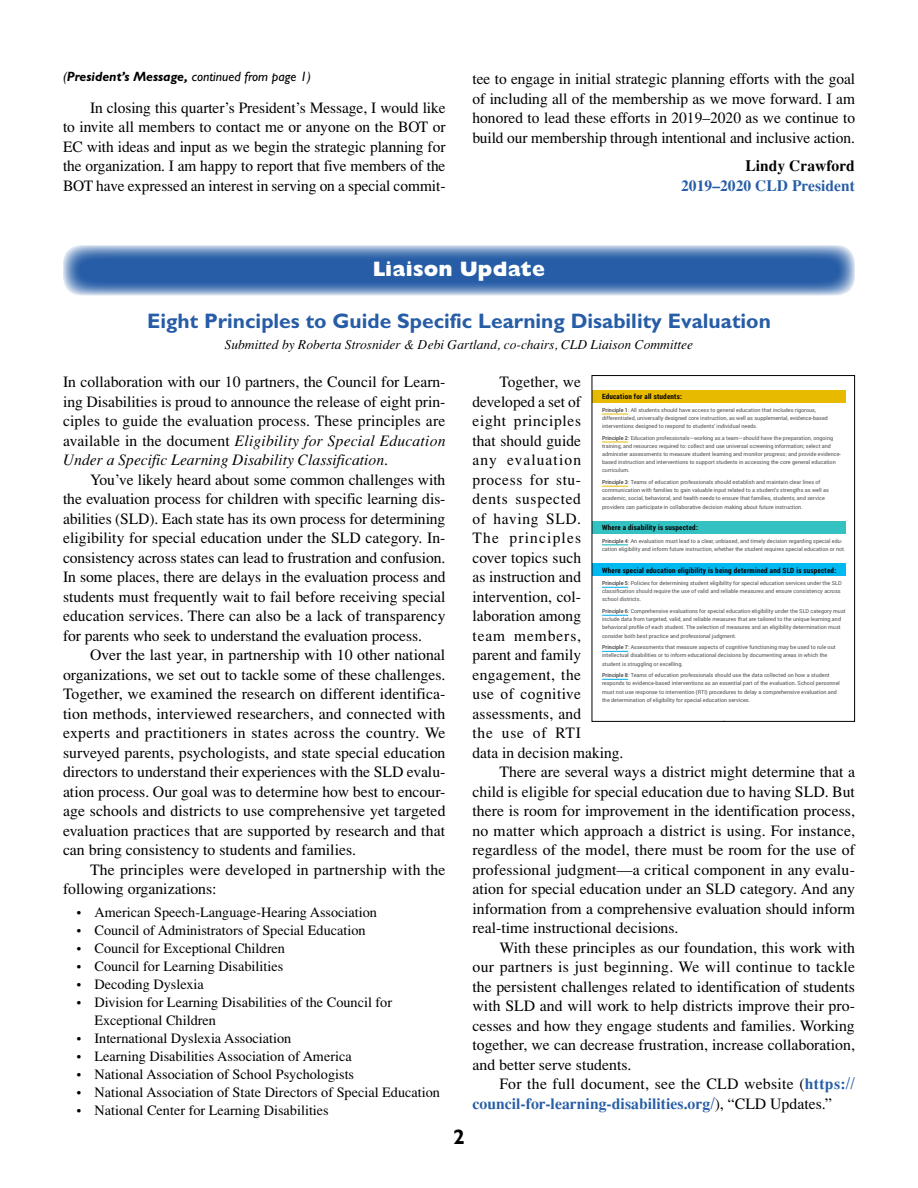
<style>
.page{position:relative;width:918px;height:1188px;background:#fff}
.page>*{position:absolute;margin:0;border:0;box-sizing:border-box;transform-origin:0 0}
.AT{font:700 21px "Gill Sans Std";color:#265da6}
.t1{font:800 21px "Gill Sans Std";letter-spacing:.01em;color:#fff}
.t2{font:700 21px "Gill Sans Std";color:#000}
.Body_Text{font:15.75px/19.5px "Times";color:#000;text-align:justify}
.Body_Text_After_Head{font:15.75px/19.5px "Times";letter-spacing:.01em;color:#000;text-align:justify}
.Body_Text-2{font:15.75px/19.5px "Times";letter-spacing:.02em;color:#000}
.CLD_Prez_Title{font:700 15.75px "Times";color:#265da6}
.Byline{font:700 15.75px "Times";color:#000}
.BL{font:14.25px/18px "Times";color:#000}
.Author_Affiliation{font:italic 13.5px "Times";color:#000}
.Continued_From{font:italic 13.5px "Gill Sans Std";color:#000}
.t3{font:700 7.2px "Roboto Condensed";letter-spacing:.03em;color:#000}
.t4{font:5.4px/8.1px "Roboto";color:#4d4d4f}
.s1{font-weight:700}
.s2{font-style:italic}
.s3{font-weight:700;color:#265da6}
</style>
<div class="page">
<svg style="left:63px;top:245px;width:792px;height:51px;background:#527db7"></svg>
<div style="left:592px;top:390px;width:254px;height:13px;background:#e7ba00"></div>
<svg style="left:602px;top:414px;width:26px;height:1px"></svg>
<svg style="left:602px;top:442px;width:26px;height:1px"></svg>
<svg style="left:602px;top:486px;width:26px;height:1px"></svg>
<div style="left:592px;top:521px;width:254px;height:13px;background:#33c1c2"></div>
<svg style="left:602px;top:545px;width:26px;height:1px"></svg>
<div style="left:592px;top:564px;width:254px;height:12px;background:#00b9f1"></div>
<svg style="left:602px;top:587px;width:26px;height:1px"></svg>
<svg style="left:602px;top:615px;width:26px;height:1px"></svg>
<svg style="left:602px;top:651px;width:26px;height:1px"></svg>
<svg style="left:602px;top:679px;width:26px;height:1px"></svg>
<div style="left:592px;top:375px;width:263px;height:347px;border:1px solid #000"></div>
<p class="Continued_From" style="left:63px;top:69px;width:249px">(<span class="s1">President’s Message,</span> continued from page 1)</p>
<p class="Body_Text" style="left:63px;top:98px;width:384px;text-indent:27px">In closing this quarter’s President’s Message, I would like to invite all members to contact me or anyone on the BOT or EC with ideas and input as we begin the strategic planning for the organization. I am happy to report that five members of the BOT have expressed an interest in serving on a special commit-</p>
<p class="Body_Text" style="left:472px;top:69px;width:384px">tee to engage in initial strategic planning efforts with the goal of including all of the membership as we move forward. I am honored to lead these efforts in 2019–2020 as we continue to build our membership through intentional and inclusive action.</p>
<p class="Byline" style="left:745px;top:156px;width:111px">Lindy Crawford</p>
<p class="CLD_Prez_Title" style="left:681px;top:176px;width:175px">2019–2020 CLD President</p>
<h1 class="t1" style="left:373px;top:257px;width:174px">Liaison Update</h1>
<p class="AT" style="left:147px;top:309px;width:625px">Eight Principles to Guide Specific Learning Disability Evaluation</p>
<p class="Author_Affiliation" style="left:225px;top:337px;width:470px">Submitted by Roberta Strosnider &amp; Debi Gartland, co-chairs, CLD Liaison Committee</p>
<p class="Body_Text_After_Head" style="left:63px;top:372px;width:384px">In collaboration with our 10 partners, the Council for Learn&shy;ing Disabilities is proud to announce the release of eight prin&shy;ciples to guide the evaluation process. These principles are available in the document <span class="s2">Eligibility for Special Education Under a Specific Learning Disability Classification</span>.</p>
<p class="Body_Text" style="left:63px;top:470px;width:384px;text-indent:27px">You’ve likely heard about some common challenges with the evaluation process for children with specific learning dis&shy;abilities (SLD). Each state has its own process for determining eligibility for special education under the SLD category. In&shy;consistency across states can lead to frustration and confusion.<br>In some places, there are delays in the evaluation process and students must frequently wait to fail before receiving special education services. There can also be a lack of transparency for parents who seek to understand the evaluation process.</p>
<p class="Body_Text" style="left:63px;top:645px;width:384px;text-indent:27px">Over the last year, in partnership with 10 other national organizations, we set out to tackle some of these challenges.<br>Together, we examined the research on different identifica&shy;tion methods, interviewed researchers, and connected with experts and practitioners in states across the country. We surveyed parents, psychologists, and state special education directors to understand their experiences with the SLD evalu&shy;ation process. Our goal was to determine how best to encour&shy;age schools and districts to use comprehensive yet targeted evaluation practices that are supported by research and that can bring consistency to students and families.</p>
<p class="Body_Text" style="left:63px;top:860px;width:384px;text-indent:27px">The principles were developed in partnership with the following organizations:</p>
<p class="BL" style="left:76px;top:903px;width:302px">• American Speech-Language-Hearing Association</p>
<p class="BL" style="left:76px;top:921px;width:291px">• Council of Administrators of Special Education</p>
<p class="BL" style="left:76px;top:939px;width:210px">• Council for Exceptional Children</p>
<p class="BL" style="left:76px;top:957px;width:208px">• Council for Learning Disabilities</p>
<p class="BL" style="left:76px;top:975px;width:129px">• Decoding Dyslexia</p>
<p class="BL" style="left:94px;top:993px;width:299px;text-indent:-18px">• Division for Learning Disabilities of the Council for<br>Exceptional Children</p>
<p class="BL" style="left:76px;top:1029px;width:216px">• International Dyslexia Association</p>
<p class="BL" style="left:76px;top:1047px;width:277px">• Learning Disabilities Association of America</p>
<p class="BL" style="left:76px;top:1065px;width:279px">• National Association of School Psychologists</p>
<p class="BL" style="left:76px;top:1083px;width:365px">• National Association of State Directors of Special Education</p>
<p class="BL" style="left:76px;top:1101px;width:254px">• National Center for Learning Disabilities</p>
<h1 class="t2" style="left:453px;top:1125px;width:13px">2</h1>
<p class="Body_Text" style="left:472px;top:372px;width:152px;text-align:left;text-indent:27px">Together, we developed a set of<br>eight principles<br>that should guide<br>any evaluation process for stu-<br>dents suspected<br>of having SLD.<br>The principles<br>cover topics such<br>as instruction and intervention, col&shy;laboration among<br>team members, parent and family engagement, the<br>use of cognitive assessments, and<br>the use of RTI<br>data in decision making.</p>
<p class="Body_Text" style="left:472px;top:762px;width:384px;text-indent:27px">There are several ways a district might determine that a child is eligible for special education due to having SLD. But there is room for improvement in the identification process, no matter which approach a district is using. For instance, regardless of the model, there must be room for the use of professional judgment—a critical component in any evalu&shy;ation for special education under an SLD category. And any information from a comprehensive evaluation should inform real-time instructional decisions.</p>
<p class="Body_Text" style="left:472px;top:938px;width:384px;text-indent:27px">With these principles as our foundation, this work with our partners is just beginning. We will continue to tackle the persistent challenges related to identification of students with SLD and will work to help districts improve their pro&shy;cesses and how they engage students and families. Working together, we can decrease frustration, increase collaboration, and better serve students.</p>
<p class="Body_Text-2" style="left:472px;top:1074px;width:384px;text-indent:27px">For the full document, see the CLD website (<span class="s3">https:// council-for-learning-disabilities.org/</span>), “CLD Updates.”</p>
<p class="t3" style="left:602px;top:392px;width:81px">Education for all students:</p>
<p class="t4" style="left:602px;top:406px;width:227px"><span class="s1">Principle 1</span>: All students should have access to general education that includes rigorous, differentiated, universally designed core instruction, as well as supplemental, evidence-based interventions designed to respond to students’ individual needs.</p>
<p class="t4" style="left:602px;top:434px;width:240px"><span class="s1">Principle 2</span>: Education professionals—working as a team—should have the preparation, ongoing training, and resources required to: collect and use universal screening information; select and administer assessments to measure student learning and monitor progress; and provide evidence&shy;based instruction and interventions to support students in accessing the core general education curriculum.</p>
<p class="t4" style="left:602px;top:478px;width:228px"><span class="s1">Principle 3</span>: Teams of education professionals should establish and maintain clear lines of communication with families to gain valuable input related to a student’s strengths as well as academic, social, behavioral, and health needs to ensure that families, students, and service providers can participate in collaborative decision making about future instruction.</p>
<p class="t3" style="left:602px;top:523px;width:97px">Where a disability is suspected:</p>
<p class="t4" style="left:602px;top:537px;width:245px"><span class="s1">Principle 4</span>: An evaluation must lead to a clear, unbiased, and timely decision regarding special edu&shy;cation eligibility and inform future instruction, whether the student requires special education or not.</p>
<p class="t3" style="left:602px;top:565px;width:236px">Where special education eligibility is being determined and SLD is suspected:</p>
<p class="t4" style="left:602px;top:579px;width:241px"><span class="s1">Principle 5</span>: Policies for determining student eligibility for special education services under the SLD classification should require the use of valid and reliable measures and ensure consistency across school districts.</p>
<p class="t4" style="left:602px;top:607px;width:245px"><span class="s1">Principle 6</span>: Comprehensive evaluations for special education eligibility under the SLD category must include data from targeted, valid, and reliable measures that are tailored to the unique learning and behavioral profile of each student. The selection of measures and an eligibility determination must consider both best practice and professional judgment.</p>
<p class="t4" style="left:602px;top:643px;width:235px"><span class="s1">Principle 7</span>: Assessments that measure aspects of cognitive functioning may be used to rule out intellectual disabilities or to inform educational decisions by documenting areas in which the student is struggling or excelling.</p>
<p class="t4" style="left:602px;top:671px;width:239px"><span class="s1">Principle 8</span>: Teams of education professionals should use the data collected on how a student responds to evidence-based interventions as an essential part of the evaluation. School personnel must not use response to intervention (RTI) procedures to delay a comprehensive evaluation and the determination of eligibility for special education services.</p>
</div>
